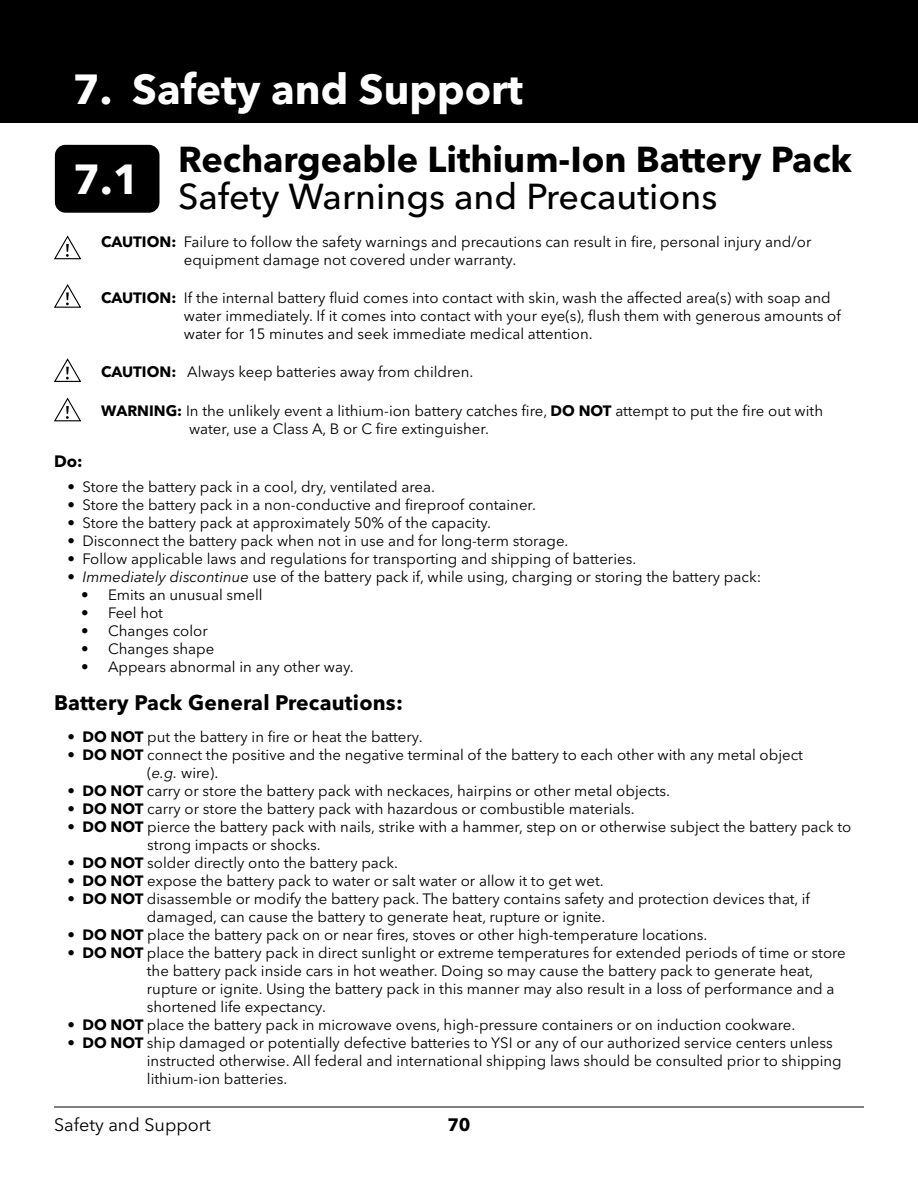
<style>
.page{position:relative;width:918px;height:1188px;background:#fff}
.page>*{position:absolute;margin:0;border:0;box-sizing:border-box;transform-origin:0 0}
.t1{font:700 42px "Avenir Next LT Pro";color:#fff}
.t2{font:700 36px "Avenir Next LT Pro";color:#000}
.t3{font:500 36px "Avenir Next LT Pro";color:#000}
.t4{font:700 21px "Avenir Next LT Pro";letter-spacing:.01em;color:#000}
.t5{font:18px "Avenir Next LT Pro";color:#000}
.t6{font:700 18px "Avenir Next LT Pro";color:#000}
.t7{font:700 16.5px "Avenir Next LT Pro";color:#000}
.t8{font:15px/18px "Avenir Next LT Pro";color:#000}
.s1{font-weight:700}
.s2{font-style:italic}
</style>
<div class="page">
<hr style="left:54px;top:1107px;width:810px;height:1px;background:#000">
<svg style="left:54px;top:235px;width:27px;height:25px"></svg>
<svg style="left:54px;top:284px;width:27px;height:24px"></svg>
<svg style="left:54px;top:358px;width:27px;height:24px"></svg>
<svg style="left:54px;top:398px;width:27px;height:24px"></svg>
<div style="left:56px;top:146px;width:103px;height:66px;background:#000;border-radius:10px"></div>
<div style="left:55px;top:145px;width:105px;height:68px;border:2px solid #000;border-radius:10px"></div>
<div style="left:0;top:0;width:918px;height:122px;background:#000"></div>
<h1 class="t1" style="left:73px;top:63px;width:452px">7. Safety and Support</h1>
<h2 class="t2" style="left:178px;top:137px;width:676px">Rechargeable Lithium-Ion Battery Pack</h2>
<h2 class="t3" style="left:178px;top:175px;width:541px">Safety Warnings and Precautions</h2>
<h1 class="t1" style="left:73px;top:153px;width:68px">7.1</h1>
<p class="t8" style="left:184px;top:233px;width:629px;text-indent:-83px"><span class="s1">CAUTION:</span> Failure to follow the safety warnings and precautions can result in fire, personal injury and/or equipment damage not covered under warranty.</p>
<p class="t8" style="left:184px;top:289px;width:659px;text-indent:-83px"><span class="s1">CAUTION:</span> If the internal battery fluid comes into contact with skin, wash the affected area(s) with soap and water immediately. If it comes into contact with your eye(s), flush them with generous amounts of water for 15 minutes and seek immediate medical attention.</p>
<p class="t8" style="left:101px;top:363px;width:374px"><span class="s1">CAUTION:</span> Always keep batteries away from children.</p>
<p class="t8" style="left:189px;top:401px;width:636px;text-indent:-88px"><span class="s1">WARNING:</span> In the unlikely event a lithium-ion battery catches fire, <span class="s1">DO NOT</span> attempt to put the fire out with water, use a Class A, B or C fire extinguisher.</p>
<p class="t7" style="left:54px;top:451px;width:30px">Do:</p>
<p class="t8" style="left:68px;top:477px;width:369px">• Store the battery pack in a cool, dry, ventilated area.</p>
<p class="t8" style="left:68px;top:495px;width:470px">• Store the battery pack in a non-conductive and fireproof container.</p>
<p class="t8" style="left:68px;top:513px;width:425px">• Store the battery pack at approximately 50% of the capacity.</p>
<p class="t8" style="left:68px;top:531px;width:502px">• Disconnect the battery pack when not in use and for long-term storage.</p>
<p class="t8" style="left:68px;top:549px;width:570px">• Follow applicable laws and regulations for transporting and shipping of batteries.</p>
<p class="t8" style="left:68px;top:567px;width:695px"><span class="s2">• Immediately discontinue</span> use of the battery pack if, while using, charging or storing the battery pack:</p>
<p class="t8" style="left:81px;top:585px;width:183px">• Emits an unusual smell</p>
<p class="t8" style="left:81px;top:603px;width:84px">• Feel hot</p>
<p class="t8" style="left:81px;top:621px;width:128px">• Changes color</p>
<p class="t8" style="left:81px;top:639px;width:135px">• Changes shape</p>
<p class="t8" style="left:81px;top:657px;width:274px">• Appears abnormal in any other way.</p>
<h3 class="t4" style="left:54px;top:690px;width:351px">Battery Pack General Precautions:</h3>
<p class="t8" style="left:68px;top:728px;width:357px"><span class="s1">• DO NOT</span> put the battery in fire or heat the battery.</p>
<p class="t8" style="left:147px;top:746px;width:657px;text-indent:-80px"><span class="s1">• DO NOT</span> connect the positive and the negative terminal of the battery to each other with any metal object (<span class="s2">e.g.</span> wire).</p>
<p class="t8" style="left:68px;top:782px;width:604px"><span class="s1">• DO NOT</span> carry or store the battery pack with neckaces, hairpins or other metal objects.</p>
<p class="t8" style="left:68px;top:800px;width:569px"><span class="s1">• DO NOT</span> carry or store the battery pack with hazardous or combustible materials.</p>
<p class="t8" style="left:147px;top:818px;width:706px;text-indent:-80px"><span class="s1">• DO NOT</span> pierce the battery pack with nails, strike with a hammer, step on or otherwise subject the battery pack to strong impacts or shocks.</p>
<p class="t8" style="left:68px;top:854px;width:332px"><span class="s1">• DO NOT</span> solder directly onto the battery pack.</p>
<p class="t8" style="left:68px;top:872px;width:538px"><span class="s1">• DO NOT</span> expose the battery pack to water or salt water or allow it to get wet.</p>
<p class="t8" style="left:147px;top:890px;width:665px;text-indent:-79px"><span class="s1">• DO NOT</span> disassemble or modify the battery pack. The battery contains safety and protection devices that, if damaged, can cause the battery to generate heat, rupture or ignite.</p>
<p class="t8" style="left:68px;top:926px;width:642px"><span class="s1">• DO NOT</span> place the battery pack on or near fires, stoves or other high-temperature locations.</p>
<p class="t8" style="left:147px;top:944px;width:700px;text-indent:-79px"><span class="s1">• DO NOT</span> place the battery pack in direct sunlight or extreme temperatures for extended periods of time or store the battery pack inside cars in hot weather. Doing so may cause the battery pack to generate heat, rupture or ignite. Using the battery pack in this manner may also result in a loss of performance and a shortened life expectancy.</p>
<p class="t8" style="left:68px;top:1016px;width:729px"><span class="s1">• DO NOT</span> place the battery pack in microwave ovens, high-pressure containers or on induction cookware.</p>
<p class="t8" style="left:147px;top:1034px;width:696px;text-indent:-79px"><span class="s1">• DO NOT</span> ship damaged or potentially defective batteries to YSI or any of our authorized service centers unless instructed otherwise. All federal and international shipping laws should be consulted prior to shipping lithium-ion batteries.</p>
<p class="t5" style="left:54px;top:1114px;width:158px">Safety and Support</p>
<p class="t6" style="left:447px;top:1114px;width:25px">70</p>
</div>
